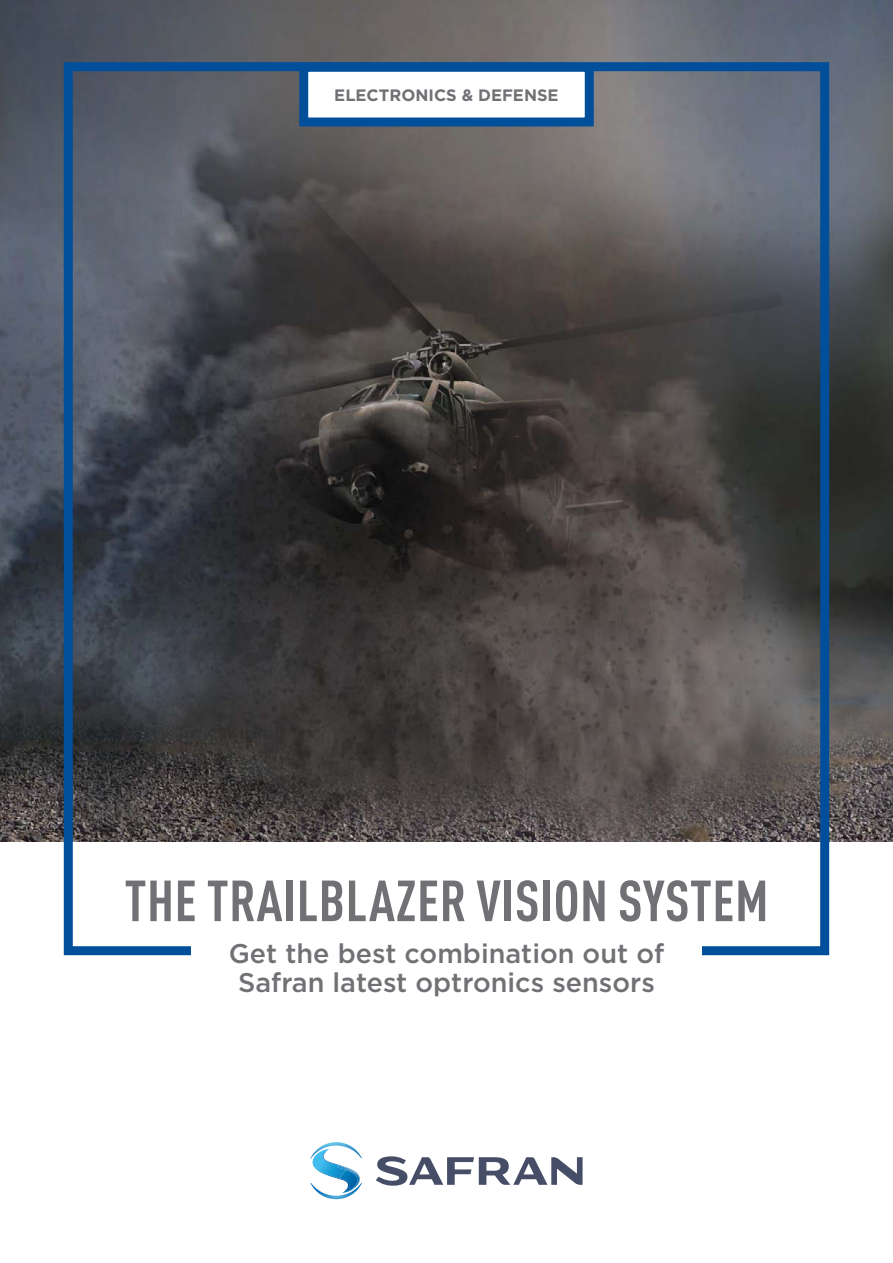
<style>
.page{position:relative;width:893px;height:1263px;background:#fff}
.page>*{position:absolute;margin:0;border:0;box-sizing:border-box;transform-origin:0 0}
.Titre_page_de_garde{font:700 condensed 57px "DIN Pro";letter-spacing:.01em;color:#717074}
.Sous-titre_page_de_g{font:500 27px "Gotham";color:#717074}
.En-tête_page_de_gard{font:700 16.5px "Gotham";color:#717074}
</style>
<div class="page">
<img style="left:0;top:0;width:893px;height:841px">
<div style="left:299px;top:63px;width:295px;height:63px;background:#fff;border:9px solid #014e9b"></div>
<div style="left:64px;top:62px;width:765px;height:893px;border:9px solid #014e9b"></div>
<div style="left:191px;top:865px;width:511px;height:130px;background:#fff"></div>
<svg style="left:376px;top:1156px;width:207px;height:30px"></svg>
<svg style="left:310px;top:1142px;width:52px;height:57px"></svg>
<p class="En-tête_page_de_gard" style="left:334px;top:84px;width:226px">ELECTRONICS &amp; DEFENSE</p>
<p class="Titre_page_de_garde" style="left:125px;top:858px;width:645px">THE TRAILBLAZER VISION SYSTEM</p>
<p class="Sous-titre_page_de_g" style="left:229px;top:936px;width:437px">Get the best combination out of</p>
<p class="Sous-titre_page_de_g" style="left:238px;top:965px;width:418px">Safran latest optronics sensors</p>
</div>
